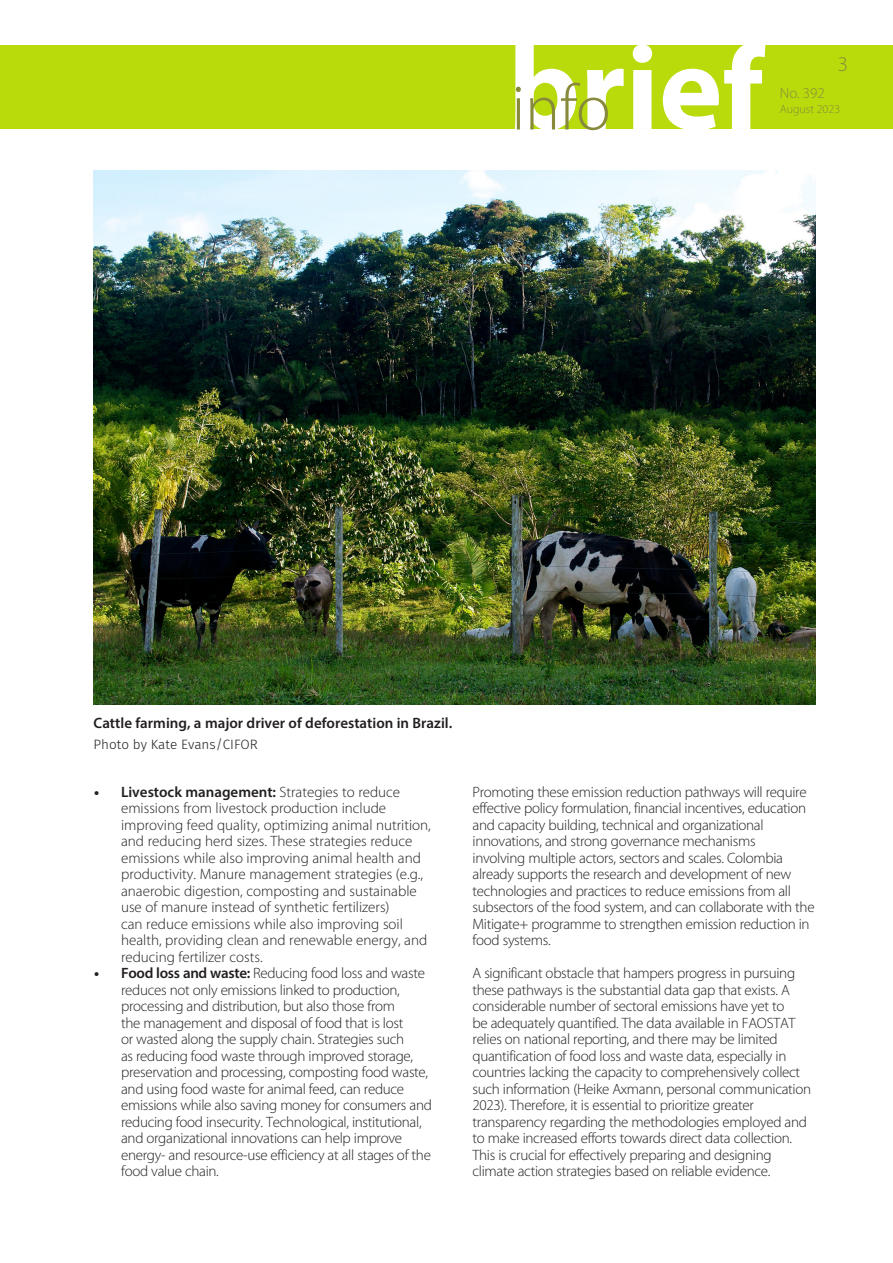
<style>
.page{position:relative;width:893px;height:1263px;background:#fff}
.page>*{position:absolute;margin:0;border:0;box-sizing:border-box;transform-origin:0 0}
.t1{font:300 21px "Myriad Pro";color:#878a3a}
.Brief-Body_text{font:300 15px/16.5px "Myriad Pro";letter-spacing:-.02em;color:#231f20}
.Brief-Body_text-2{font:300 15px/16.5px "Myriad Pro";color:#231f20}
.Brief-Figure{font:600 15px "Myriad Pro";color:#231f20}
.t2{font:300 15px "Myriad Pro";color:#878a3a}
.OP-Credit{font:300 13.5px "Fira Sans";color:#231f20}
.t3{font:300 12px "Myriad Pro";color:#878a3a}
.s1{font-weight:700}
.s2{font-weight:600}
</style>
<div class="page">
<div style="left:0;top:45px;width:893px;height:84px;background:#b9db0c"></div>
<svg style="left:515px;top:45px;width:250px;height:85px"></svg>
<img style="left:94px;top:170px;width:721px;height:534px">
<h1 class="t1" style="left:838px;top:53px;width:12px">3</h1>
<p class="t2" style="left:780px;top:85px;width:47px">No. 392</p>
<p class="t3" style="left:780px;top:103px;width:62px">August 2023</p>
<p class="Brief-Figure" style="left:94px;top:713px;width:360px">Cattle farming, a major driver of deforestation in Brazil.</p>
<p class="OP-Credit" style="left:94px;top:734px;width:166px">Photo by Kate Evans/CIFOR</p>
<p class="Brief-Body_text-2" style="left:121px;top:784px;width:311px;text-indent:-27px"><span class="s1">•</span> <span class="s2">Livestock management:</span> Strategies to reduce emissions from livestock production include improving feed quality, optimizing animal nutrition, and reducing herd sizes. These strategies reduce emissions while also improving animal health and productivity. Manure management strategies (e.g., anaerobic digestion, composting and sustainable use of manure instead of synthetic fertilizers)<br>can reduce emissions while also improving soil health, providing clean and renewable energy, and reducing fertilizer costs.</p>
<p class="Brief-Body_text" style="left:121px;top:965px;width:312px;text-indent:-27px"><span class="s1">•</span> <span class="s2">Food loss and waste:</span> Reducing food loss and waste reduces not only emissions linked to production, processing and distribution, but also those from<br>the management and disposal of food that is lost<br>or wasted along the supply chain. Strategies such<br>as reducing food waste through improved storage, preservation and processing, composting food waste, and using food waste for animal feed, can reduce emissions while also saving money for consumers and reducing food insecurity. Technological, institutional, and organizational innovations can help improve energy- and resource-use efficiency at all stages of the food value chain.</p>
<p class="Brief-Body_text" style="left:472px;top:784px;width:344px">Promoting these emission reduction pathways will require effective policy formulation, financial incentives, education and capacity building, technical and organizational innovations, and strong governance mechanisms<br>involving multiple actors, sectors and scales. Colombia already supports the research and development of new technologies and practices to reduce emissions from all subsectors of the food system, and can collaborate with the Mitigate+ programme to strengthen emission reduction in food systems.</p>
<p class="Brief-Body_text" style="left:472px;top:965px;width:340px">A significant obstacle that hampers progress in pursuing these pathways is the substantial data gap that exists. A considerable number of sectoral emissions have yet to<br>be adequately quantified. The data available in FAOSTAT relies on national reporting, and there may be limited quantification of food loss and waste data, especially in countries lacking the capacity to comprehensively collect such information (Heike Axmann, personal communication 2023). Therefore, it is essential to prioritize greater transparency regarding the methodologies employed and to make increased efforts towards direct data collection.<br>This is crucial for effectively preparing and designing climate action strategies based on reliable evidence.</p>
</div>
